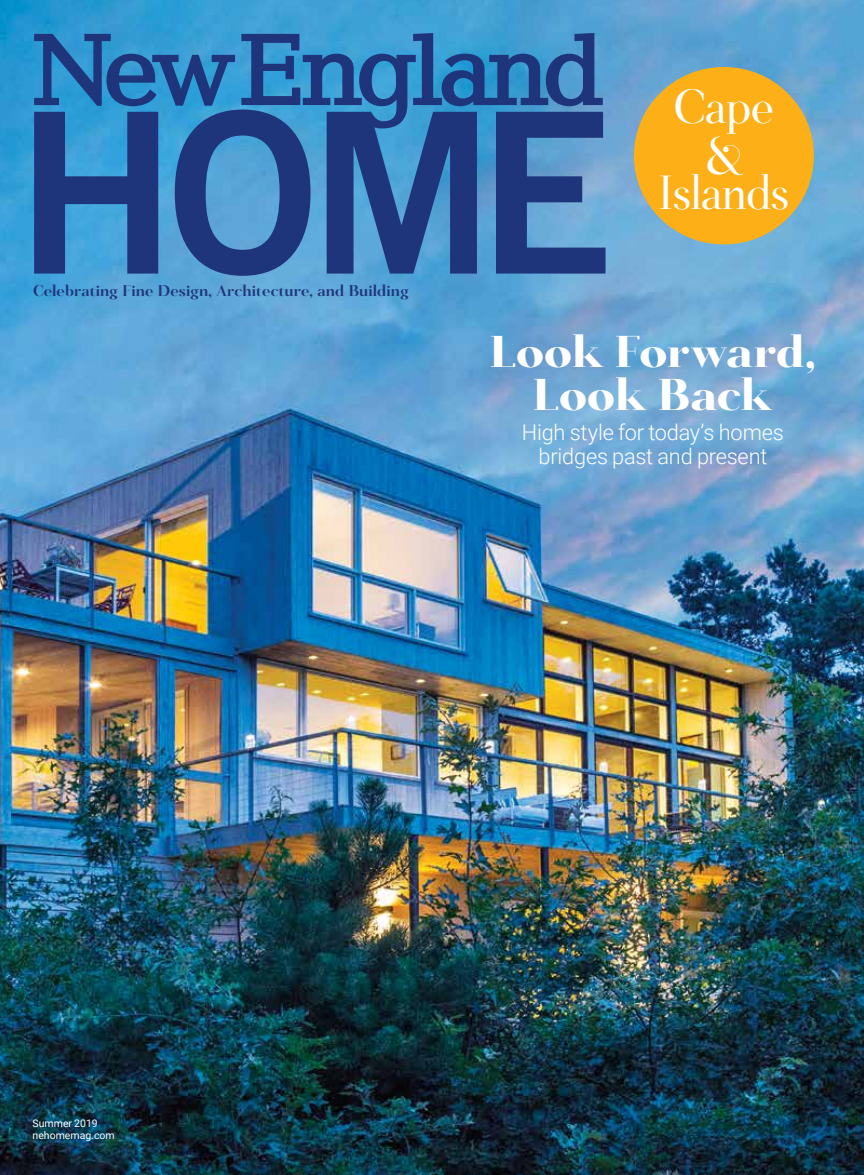
<style>
.page{position:relative;width:864px;height:1175px;background:#fff}
.page>*{position:absolute;margin:0;border:0;box-sizing:border-box;transform-origin:0 0}
.t1{font:45.9px/50.6px "Salinas";letter-spacing:-.01em;color:#fff;text-align:center}
.t2{font:700 42.75px/43.5px "Salinas";letter-spacing:.01em;color:#fff;text-align:center}
.t3{font:300 21.75px/24px "Roboto";letter-spacing:-.01em;color:#fff;text-align:center}
.t4{font:600 15px "Salinas";letter-spacing:.015em;color:#1f357b}
.t5{font:10.5px/12px "Roboto";color:#fff}
</style>
<div class="page">
<img style="left:0;top:0;width:864px;height:1174px">
<svg style="left:34px;top:110px;width:572px;height:166px;background:#3769a6"></svg>
<svg style="left:34px;top:34px;width:201px;height:72px;background:#2a75b2"></svg>
<svg style="left:241px;top:33px;width:362px;height:95px;background:#3070ad"></svg>
<div style="left:634px;top:67px;width:180px;height:177px;background:#fcaf17;border-radius:50%"></div>
<p class="t4" style="left:33px;top:282px;width:377px">Celebrating Fine Design, Architecture, and Building</p>
<h1 class="t1" style="left:673px;top:82px;width:102px">Cape &amp;</h1>
<h1 class="t1" style="left:659px;top:168px;width:131px">Islands</h1>
<h2 class="t2" style="left:490px;top:330px;width:327px">Look Forward,<br>Look Back</h2>
<h3 class="t3" style="left:522px;top:420px;width:263px">High style for today’s homes bridges past and present</h3>
<p class="t5" style="left:33px;top:1117px;width:84px">Summer 2019 nehomemag.com</p>
</div>
